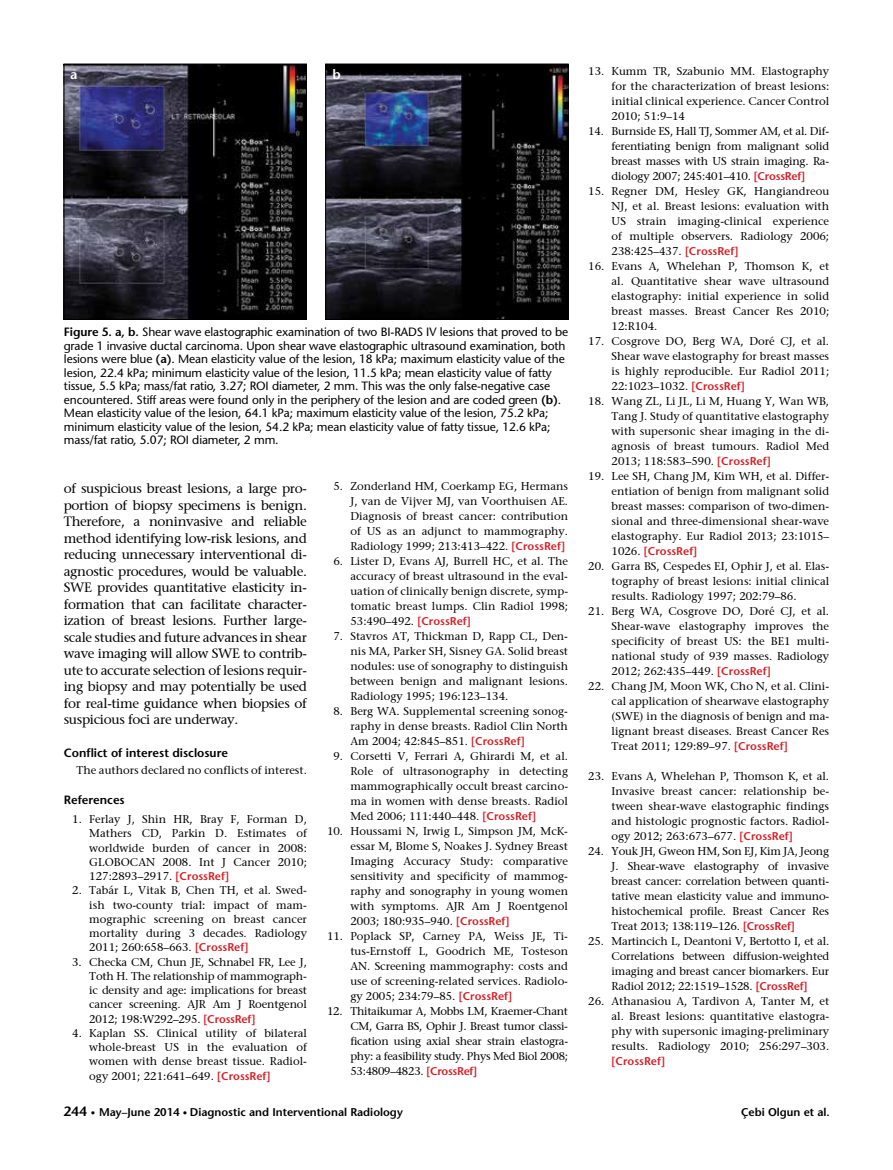
<style>
.page{position:relative;width:893px;height:1170px;background:#fff}
.page>*{position:absolute;margin:0;border:0;box-sizing:border-box;transform-origin:0 0}
.t1{font:13.5px/16.5px "Stone Serif";letter-spacing:-.025em;color:#000;text-align:justify}
.t2{font:600 13.5px "Stone Sans Std";color:#fff}
.t3{font:12px/13.5px "Stone Sans Normal Tr";letter-spacing:-.01em;color:#000}
.t4{font:600 12px "Stone Sans Std";color:#000}
.t5{font:11.25px/15px "Stone Serif";color:#000;text-align:justify}
.t6{font:600 11.25px "Stone Sans Std";color:#000}
.t7{font:600 11.25px "Stone Sans Std";color:#d2232a}
.s1{font-family:"Stone Sans Std";font-weight:600}
.s2{font-family:"Stone Sans Std";font-weight:600;color:#d2232a}
.s3{font-family:"Stone Serif";font-weight:400;color:#000}
.s4{font-size:13.5px}
.s5{font-family:"Stone Sans Normal Tr";font-weight:400;font-size:9px}
</style>
<div class="page">
<img style="left:327px;top:66px;width:239px;height:251px">
<div style="left:325px;top:64px;width:243px;height:255px;border:1px solid #000"></div>
<img style="left:66px;top:66px;width:239px;height:251px">
<div style="left:64px;top:64px;width:243px;height:255px;border:1px solid #000"></div>
<p class="t2" style="left:70px;top:66px;width:9px">a</p>
<p class="t2" style="left:333px;top:66px;width:10px">b</p>
<p class="t3" style="left:64px;top:325px;width:506px"><span class="s1">Figure 5. a, b.</span> Shear wave elastographic examination of two BI-RADS IV lesions that proved to be grade 1 invasive ductal carcinoma. Upon shear wave elastographic ultrasound examination, both lesions were blue <span class="s1">(a)</span>. Mean elasticity value of the lesion, 18 kPa; maximum elasticity value of the lesion, 22.4 kPa; minimum elasticity value of the lesion, 11.5 kPa; mean elasticity value of fatty tissue, 5.5 kPa; mass/fat ratio, 3.27; ROI diameter, 2 mm. This was the only false-negative case encountered. Stiff areas were found only in the periphery of the lesion and are coded green <span class="s1">(b)</span>.<br>Mean elasticity value of the lesion, 64.1 kPa; maximum elasticity value of the lesion, 75.2 kPa; minimum elasticity value of the lesion, 54.2 kPa; mean elasticity value of fatty tissue, 12.6 kPa; mass/fat ratio, 5.07; ROI diameter, 2 mm.</p>
<p class="t1" style="left:64px;top:479px;width:245px">of suspicious breast lesions, a large pro&shy;portion of biopsy specimens is benign.<br>Therefore, a noninvasive and reliable method identifying low-risk lesions, and reducing unnecessary interventional di&shy;agnostic procedures, would be valuable.<br>SWE provides quantitative elasticity in&shy;formation that can facilitate character&shy;ization of breast lesions. Further large&shy;scale studies and future advances in shear wave imaging will allow SWE to contrib&shy;ute to accurate selection of lesions requir&shy;ing biopsy and may potentially be used for real-time guidance when biopsies of suspicious foci are underway.</p>
<p class="t4" style="left:64px;top:745px;width:166px">Conflict of interest disclosure</p>
<p class="t5" style="left:77px;top:762px;width:232px">The authors declared no conflicts of interest.</p>
<p class="t4" style="left:64px;top:792px;width:62px">References</p>
<p class="t5" style="left:89px;top:811px;width:219px;line-height:14.2px;text-indent:-17px">1. Ferlay J, Shin HR, Bray F, Forman D, Mathers CD, Parkin D. Estimates of worldwide burden of cancer in 2008:<br>GLOBOCAN 2008. Int J Cancer 2010; 127:2893–2917. <span class="s2">[CrossRef]</span></p>
<p class="t5" style="left:89px;top:882px;width:219px;line-height:14.2px;text-indent:-17px">2. Tabár L, Vitak B, Chen TH, et al. Swed&shy;ish two-county trial: impact of mam&shy;mographic screening on breast cancer mortality during 3 decades. Radiology 2011; 260:658–663. <span class="s2">[CrossRef]</span></p>
<p class="t5" style="left:89px;top:954px;width:219px;line-height:14.2px;text-indent:-17px">3. Checka CM, Chun JE, Schnabel FR, Lee J, Toth H. The relationship of mammograph&shy;ic density and age: implications for breast cancer screening. AJR Am J Roentgenol 2012; 198:W292–295. <span class="s2">[CrossRef]</span></p>
<p class="t5" style="left:89px;top:1025px;width:219px;line-height:14.5px;text-indent:-17px">4. Kaplan SS. Clinical utility of bilateral whole-breast US in the evaluation of women with dense breast tissue. Radiol&shy;ogy 2001; 221:641–649. <span class="s2">[CrossRef]</span></p>
<p class="t5" style="left:350px;top:478px;width:219px;text-indent:-17px">5. Zonderland HM, Coerkamp EG, Hermans J, van de Vijver MJ, van Voorthuisen AE.<br>Diagnosis of breast cancer: contribution of US as an adjunct to mammography.<br>Radiology 1999; 213:413–422. <span class="s2">[CrossRef]</span></p>
<p class="t5" style="left:350px;top:553px;width:219px;text-indent:-17px">6. Lister D, Evans AJ, Burrell HC, et al. The accuracy of breast ultrasound in the eval&shy;uation of clinically benign discrete, symp&shy;tomatic breast lumps. Clin Radiol 1998; 53:490–492. <span class="s2">[CrossRef]</span></p>
<p class="t5" style="left:350px;top:628px;width:219px;text-indent:-17px">7. Stavros AT, Thickman D, Rapp CL, Den&shy;nis MA, Parker SH, Sisney GA. Solid breast nodules: use of sonography to distinguish between benign and malignant lesions.<br>Radiology 1995; 196:123–134.</p>
<p class="t5" style="left:350px;top:703px;width:219px;text-indent:-17px">8. Berg WA. Supplemental screening sonog&shy;raphy in dense breasts. Radiol Clin North Am 2004; 42:845–851. <span class="s2">[CrossRef]</span></p>
<p class="t5" style="left:350px;top:748px;width:219px;text-indent:-17px">9. Corsetti V, Ferrari A, Ghirardi M, et al.<br>Role of ultrasonography in detecting mammographically occult breast carcino&shy;ma in women with dense breasts. Radiol Med 2006; 111:440–448. <span class="s2">[CrossRef]</span></p>
<p class="t5" style="left:350px;top:823px;width:219px;text-indent:-23px">10. Houssami N, Irwig L, Simpson JM, McK&shy;essar M, Blome S, Noakes J. Sydney Breast Imaging Accuracy Study: comparative sensitivity and specificity of mammog&shy;raphy and sonography in young women with symptoms. AJR Am J Roentgenol 2003; 180:935–940. <span class="s2">[CrossRef]</span></p>
<p class="t5" style="left:350px;top:928px;width:219px;text-indent:-23px">11. Poplack SP, Carney PA, Weiss JE, Ti&shy;tus-Ernstoff L, Goodrich ME, Tosteson AN. Screening mammography: costs and use of screening-related services. Radiolo&shy;gy 2005; 234:79–85. <span class="s2">[CrossRef]</span></p>
<p class="t5" style="left:350px;top:1002px;width:219px;text-indent:-23px">12. Thitaikumar A, Mobbs LM, Kraemer-Chant CM, Garra BS, Ophir J. Breast tumor classi&shy;fication using axial shear strain elastogra&shy;phy: a feasibility study. Phys Med Biol 2008; 53:4809–4823. <span class="s2">[CrossRef]</span></p>
<p class="t5" style="left:612px;top:63px;width:219px;text-indent:-23px">13. Kumm TR, Szabunio MM. Elastography for the characterization of breast lesions: initial clinical experience. Cancer Control 2010; 51:9–14</p>
<p class="t5" style="left:612px;top:123px;width:219px;text-indent:-23px">14. Burnside ES, Hall TJ, Sommer AM, et al. Dif&shy;ferentiating benign from malignant solid breast masses with US strain imaging. Ra&shy;diology 2007; 245:401–410. <span class="s2">[CrossRef]</span></p>
<p class="t5" style="left:612px;top:183px;width:219px;text-indent:-23px">15. Regner DM, Hesley GK, Hangiandreou NJ, et al. Breast lesions: evaluation with US strain imaging-clinical experience of multiple observers. Radiology 2006; 238:425–437. <span class="s2">[CrossRef]</span></p>
<p class="t5" style="left:612px;top:258px;width:219px;text-indent:-23px">16. Evans A, Whelehan P, Thomson K, et al. Quantitative shear wave ultrasound elastography: initial experience in solid breast masses. Breast Cancer Res 2010; 12:R104.</p>
<p class="t5" style="left:612px;top:333px;width:219px;text-indent:-23px">17. Cosgrove DO, Berg WA, Doré CJ, et al.<br>Shear wave elastography for breast masses is highly reproducible. Eur Radiol 2011; 22:1023–1032. <span class="s2">[CrossRef]</span></p>
<p class="t5" style="left:612px;top:393px;width:219px;text-indent:-23px">18. Wang ZL, Li JL, Li M, Huang Y, Wan WB, Tang J. Study of quantitative elastography with supersonic shear imaging in the di&shy;agnosis of breast tumours. Radiol Med 2013; 118:583–590. <span class="s2">[CrossRef]</span></p>
<p class="t5" style="left:612px;top:468px;width:219px;text-indent:-23px">19. Lee SH, Chang JM, Kim WH, et al. Differ&shy;entiation of benign from malignant solid breast masses: comparison of two-dimen&shy;sional and three-dimensional shear-wave elastography. Eur Radiol 2013; 23:1015–</p>
<p class="t7" style="left:612px;top:544px;width:87px"><span class="s3">1026.</span> [CrossRef]</p>
<p class="t5" style="left:612px;top:558px;width:219px;text-indent:-23px">20. Garra BS, Cespedes EI, Ophir J, et al. Elas&shy;tography of breast lesions: initial clinical results. Radiology 1997; 202:79–86.</p>
<p class="t5" style="left:612px;top:603px;width:219px;text-indent:-23px">21. Berg WA, Cosgrove DO, Doré CJ, et al.<br>Shear-wave elastography improves the specificity of breast US: the BE1 multi&shy;national study of 939 masses. Radiology 2012; 262:435–449. <span class="s2">[CrossRef]</span></p>
<p class="t5" style="left:612px;top:678px;width:219px;text-indent:-23px">22. Chang JM, Moon WK, Cho N, et al. Clini&shy;cal application of shearwave elastography (SWE) in the diagnosis of benign and ma&shy;lignant breast diseases. Breast Cancer Res Treat 2011; 129:89–97. <span class="s2">[CrossRef]</span></p>
<p class="t5" style="left:612px;top:768px;width:219px;text-indent:-23px">23. Evans A, Whelehan P, Thomson K, et al.<br>Invasive breast cancer: relationship be&shy;tween shear-wave elastographic findings and histologic prognostic factors. Radiol&shy;ogy 2012; 263:673–677. <span class="s2">[CrossRef]</span></p>
<p class="t5" style="left:612px;top:843px;width:219px;text-indent:-23px">24. Youk JH, Gweon HM, Son EJ, Kim JA, Jeong J. Shear-wave elastography of invasive breast cancer: correlation between quanti&shy;tative mean elasticity value and immuno&shy;histochemical profile. Breast Cancer Res Treat 2013; 138:119–126. <span class="s2">[CrossRef]</span></p>
<p class="t5" style="left:612px;top:933px;width:219px;text-indent:-23px">25. Martincich L, Deantoni V, Bertotto I, et al.<br>Correlations between diffusion-weighted imaging and breast cancer biomarkers. Eur Radiol 2012; 22:1519–1528. <span class="s2">[CrossRef]</span></p>
<p class="t5" style="left:612px;top:993px;width:219px;text-indent:-23px">26. Athanasiou A, Tardivon A, Tanter M, et al. Breast lesions: quantitative elastogra&shy;phy with supersonic imaging-preliminary results. Radiology 2010; 256:297–303.</p>
<p class="t7" style="left:612px;top:1054px;width:55px">[CrossRef]</p>
<p class="t6" style="left:64px;top:1105px;width:341px"><span class="s4">244</span> <span class="s5">•</span> May–June 2014 <span class="s5">•</span> Diagnostic and Interventional Radiology</p>
<p class="t6" style="left:741px;top:1105px;width:90px">Çebi Olgun et al.</p>
</div>
